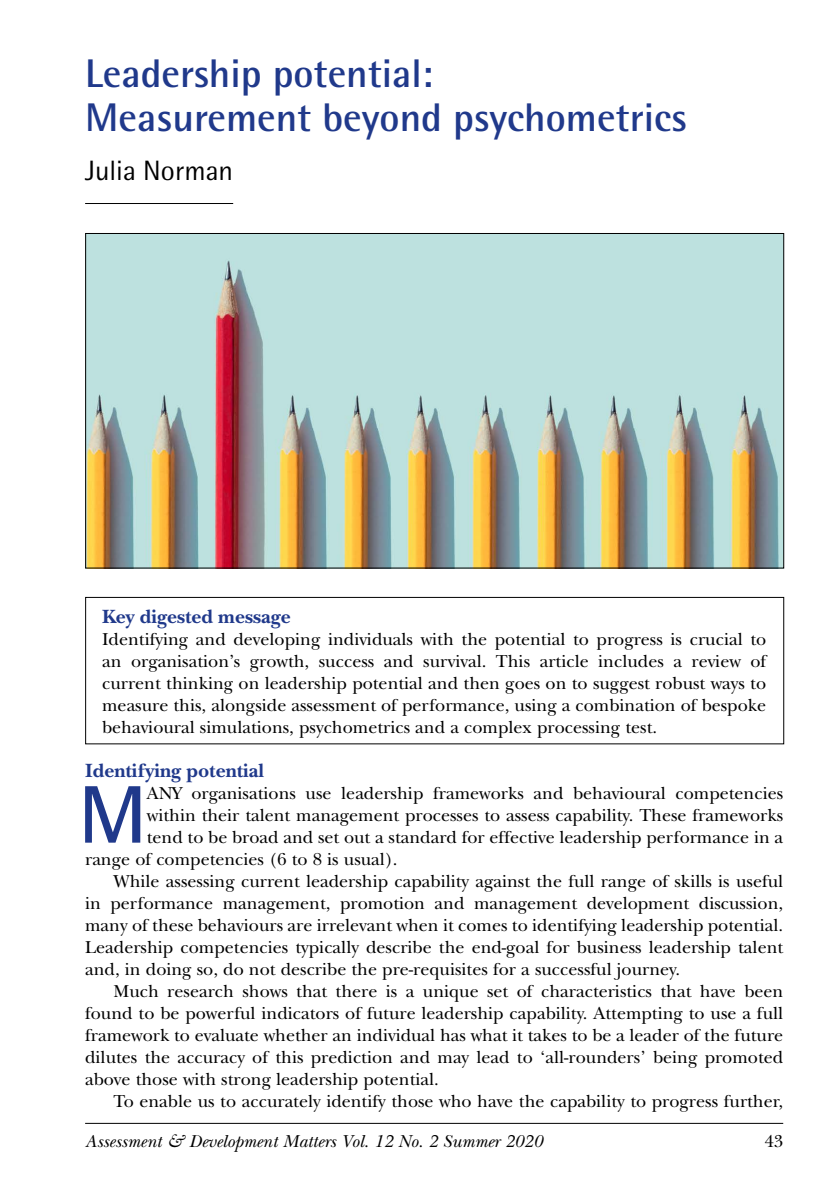
<style>
.page{position:relative;width:840px;height:1191px;background:#fff}
.page>*{position:absolute;margin:0;border:0;box-sizing:border-box;transform-origin:0 0}
.t1{font:700 81.8px "Rotis Semi Sans";color:#20398b}
.t2{font:700 40px/44px "Rotis Semi Sans";color:#20398b}
.t3{font:28px "Rotis Semi Sans";color:#000}
.t4{font:700 20px "New Baskerville Std";color:#20398b}
.t5{font:18px/22px "New Baskerville Std";color:#000;text-align:justify}
.t6{font:italic 18px "New Baskerville Std";color:#000}
</style>
<div class="page">
<hr style="left:85px;top:1122px;width:697px;height:1px;background:#000">
<hr style="left:85px;top:203px;width:148px;height:1px;background:#000">
<img style="left:87px;top:235px;width:694px;height:331px">
<div style="left:85px;top:597px;width:698px;height:147px;border:1px solid #000"></div>
<h2 class="t2" style="left:85px;top:51px;width:603px">Leadership potential:<br>Measurement beyond psychometrics</h2>
<h3 class="t3" style="left:85px;top:154px;width:149px">Julia Norman</h3>
<p class="t4" style="left:102px;top:604px;width:190px">Key digested message</p>
<p class="t5" style="left:102px;top:628px;width:665px">Identifying and developing individuals with the potential to progress is crucial to an organisation’s growth, success and survival. This article includes a review of current thinking on leadership potential and then goes on to suggest robust ways to measure this, alongside assessment of performance, using a combination of bespoke behavioural simulations, psychometrics and a complex processing test.</p>
<p class="t4" style="left:85px;top:758px;width:180px">Identifying potential</p>
<h1 class="t1" style="left:78px;top:764px;width:70px">M</h1>
<p class="t5" style="left:147px;top:782px;width:637px">ANY organisations use leadership frameworks and behavioural competencies</p>
<p class="t5" style="left:147px;top:804px;width:637px">within their talent management processes to assess capability. These frameworks</p>
<p class="t5" style="left:147px;top:826px;width:637px">tend to be broad and set out a standard for effective leadership performance in a</p>
<p class="t5" style="left:85px;top:848px;width:314px">range of competencies (6 to 8 is usual).</p>
<p class="t5" style="left:113px;top:870px;width:671px">While assessing current leadership capability against the full range of skills is useful</p>
<p class="t5" style="left:85px;top:892px;width:699px">in performance management, promotion and management development discussion,</p>
<p class="t5" style="left:85px;top:914px;width:699px">many of these behaviours are irrelevant when it comes to identifying leadership potential.</p>
<p class="t5" style="left:85px;top:936px;width:699px">Leadership competencies typically describe the end-goal for business leadership talent</p>
<p class="t5" style="left:85px;top:958px;width:596px">and, in doing so, do not describe the pre-requisites for a successful journey.</p>
<p class="t5" style="left:113px;top:980px;width:671px">Much research shows that there is a unique set of characteristics that have been</p>
<p class="t5" style="left:85px;top:1002px;width:699px">found to be powerful indicators of future leadership capability. Attempting to use a full</p>
<p class="t5" style="left:85px;top:1024px;width:699px">framework to evaluate whether an individual has what it takes to be a leader of the future</p>
<p class="t5" style="left:85px;top:1046px;width:699px">dilutes the accuracy of this prediction and may lead to ‘all-rounders’ being promoted</p>
<p class="t5" style="left:85px;top:1068px;width:355px">above those with strong leadership potential.</p>
<p class="t5" style="left:113px;top:1090px;width:670px">To enable us to accurately identify those who have the capability to progress further,</p>
<p class="t6" style="left:85px;top:1130px;width:458px">Assessment &amp; Development Matters Vol. 12 No. 2 Summer 2020</p>
<p class="t5" style="left:764px;top:1129px;width:20px">43</p>
</div>
